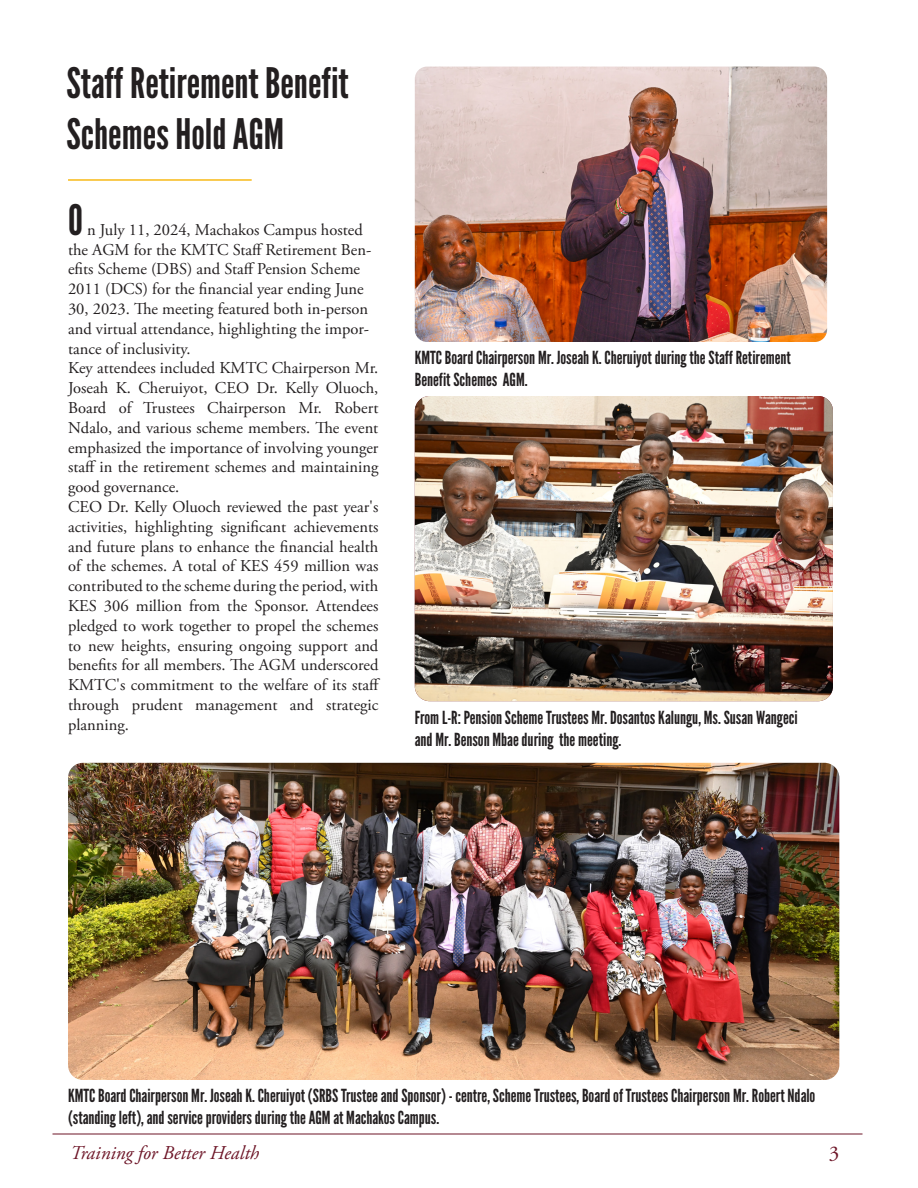
<style>
.page{position:relative;width:918px;height:1188px;background:#fff}
.page>*{position:absolute;margin:0;border:0;box-sizing:border-box;transform-origin:0 0}
.t1{font:42px/50.4px "League Gothic";color:#231f20}
.t2{font:21px "Adobe Garamond Pro";color:#6d1527}
.t3{font:italic 19.5px "Adobe Garamond Pro";color:#6d1527}
.t4{font:18px/21.6px "League Gothic";color:#231f20}
.t5{font:16.5px/19.8px "Adobe Garamond Pro";color:#231f20;text-align:justify}
</style>
<div class="page">
<hr style="left:52px;top:1134px;width:810px;height:1px;background:#6d1527">
<hr style="left:68px;top:179px;width:184px;height:2px;background:#f8b916">
<img style="left:415px;top:67px;width:412px;height:275px">
<img style="left:415px;top:396px;width:418px;height:305px">
<img style="left:68px;top:763px;width:771px;height:317px">
<p class="t1" style="left:67px;top:58px;width:284px">Staff Retirement Benefit<br>Schemes Hold AGM</p>
<p class="t1" style="left:68px;top:195px;width:16px">O</p>
<p class="t5" style="left:68px;top:220px;width:305px;text-align:left;text-indent:19px">n July 11, 2024, Machakos Campus hosted the AGM for the KMTC Staff Retirement Ben&shy;efits Scheme (DBS) and Staff Pension Scheme 2011 (DCS) for the financial year ending June 30, 2023. The meeting featured both in-person and virtual attendance, highlighting the impor&shy;tance of inclusivity.</p>
<p class="t5" style="left:68px;top:359px;width:312px">Key attendees included KMTC Chairperson Mr.<br>Joseah K. Cheruiyot, CEO Dr. Kelly Oluoch, Board of Trustees Chairperson Mr. Robert Ndalo, and various scheme members. The event emphasized the importance of involving younger staff in the retirement schemes and maintaining good governance.</p>
<p class="t5" style="left:68px;top:498px;width:314px">CEO Dr. Kelly Oluoch reviewed the past year's activities, highlighting significant achievements and future plans to enhance the financial health of the schemes. A total of KES 459 million was contributed to the scheme during the period, with KES 306 million from the Sponsor. Attendees pledged to work together to propel the schemes to new heights, ensuring ongoing support and benefits for all members. The AGM underscored KMTC's commitment to the welfare of its staff through prudent management and strategic planning.</p>
<p class="t4" style="left:415px;top:347px;width:378px">KMTC Board Chairperson Mr. Joseah K. Cheruiyot during the Staff Retirement<br>Benefit Schemes AGM.</p>
<p class="t4" style="left:415px;top:707px;width:384px">From L-R: Pension Scheme Trustees Mr. Dosantos Kalungu, Ms. Susan Wangeci and Mr. Benson Mbae during the meeting.</p>
<p class="t4" style="left:68px;top:1085px;width:749px">KMTC Board Chairperson Mr. Joseah K. Cheruiyot (SRBS Trustee and Sponsor) - centre, Scheme Trustees, Board of Trustees Chairperson Mr. Robert Ndalo (standing left), and service providers during the AGM at Machakos Campus.</p>
<p class="t3" style="left:70px;top:1141px;width:190px">Training for Better Health</p>
<p class="t2" style="left:829px;top:1140px;width:12px">3</p>
</div>
